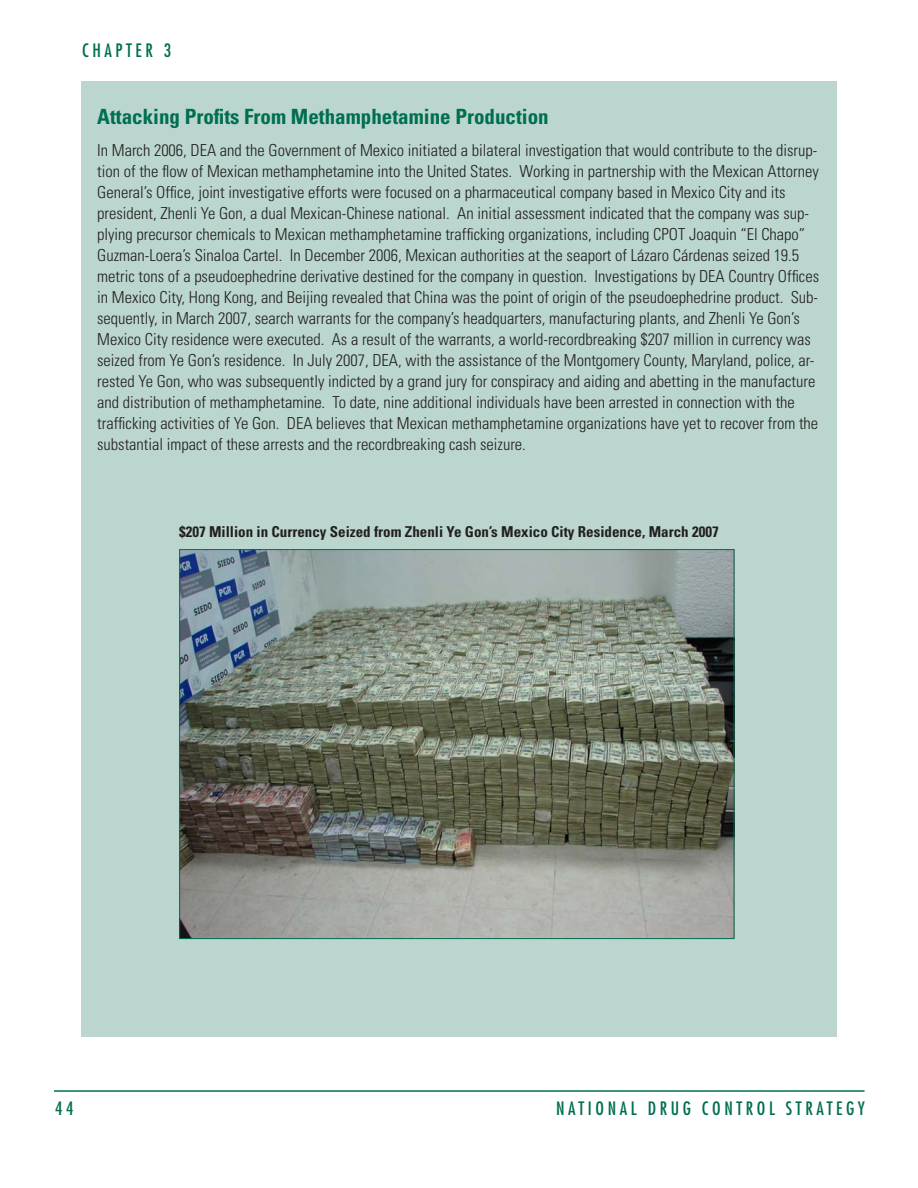
<style>
.page{position:relative;width:918px;height:1188px;background:#fff}
.page>*{position:absolute;margin:0;border:0;box-sizing:border-box;transform-origin:0 0}
.call_out_text_header{font:700 condensed 21px "Univers LT Std";color:#006e51}
.t1{font:condensed 18px "Futura Std";letter-spacing:.2em;color:#006e51}
.call_out_text{font:300 condensed 16.5px/21px "Univers LT Std";color:#231f20}
.t2{font:700 condensed 15px "Univers LT Std";color:#231f20}
</style>
<div class="page">
<hr style="left:54px;top:1090px;width:811px;height:2px;background:#006e51">
<div style="left:81px;top:81px;width:756px;height:956px;background:#bad6ce"></div>
<img style="left:181px;top:551px;width:551px;height:386px">
<p class="t1" style="left:82px;top:39px;width:91px">CHAPTER 3</p>
<p class="call_out_text_header" style="left:97px;top:103px;width:453px">Attacking Profits From Methamphetamine Production</p>
<p class="call_out_text" style="left:97px;top:139px;width:723px">In March 2006, DEA and the Government of Mexico initiated a bilateral investigation that would contribute to the disrup&shy;tion of the flow of Mexican methamphetamine into the United States. Working in partnership with the Mexican Attorney General’s Office, joint investigative efforts were focused on a pharmaceutical company based in Mexico City and its president, Zhenli Ye Gon, a dual Mexican-Chinese national. An initial assessment indicated that the company was sup&shy;plying precursor chemicals to Mexican methamphetamine trafficking organizations, including CPOT Joaquin “El Chapo” Guzman-Loera’s Sinaloa Cartel. In December 2006, Mexican authorities at the seaport of Lázaro Cárdenas seized 19.5 metric tons of a pseudoephedrine derivative destined for the company in question. Investigations by DEA Country Offices in Mexico City, Hong Kong, and Beijing revealed that China was the point of origin of the pseudoephedrine product. Sub&shy;sequently, in March 2007, search warrants for the company’s headquarters, manufacturing plants, and Zhenli Ye Gon’s Mexico City residence were executed. As a result of the warrants, a world-recordbreaking $207 million in currency was seized from Ye Gon’s residence. In July 2007, DEA, with the assistance of the Montgomery County, Maryland, police, ar&shy;rested Ye Gon, who was subsequently indicted by a grand jury for conspiracy and aiding and abetting in the manufacture and distribution of methamphetamine. To date, nine additional individuals have been arrested in connection with the trafficking activities of Ye Gon. DEA believes that Mexican methamphetamine organizations have yet to recover from the substantial impact of these arrests and the recordbreaking cash seizure.</p>
<p class="t2" style="left:179px;top:522px;width:541px">$207 Million in Currency Seized from Zhenli Ye Gon’s Mexico City Residence, March 2007</p>
<p class="t1" style="left:55px;top:1097px;width:20px">44</p>
<p class="t1" style="left:556px;top:1097px;width:310px">NATIONAL DRUG CONTROL STRATEGY</p>
</div>
